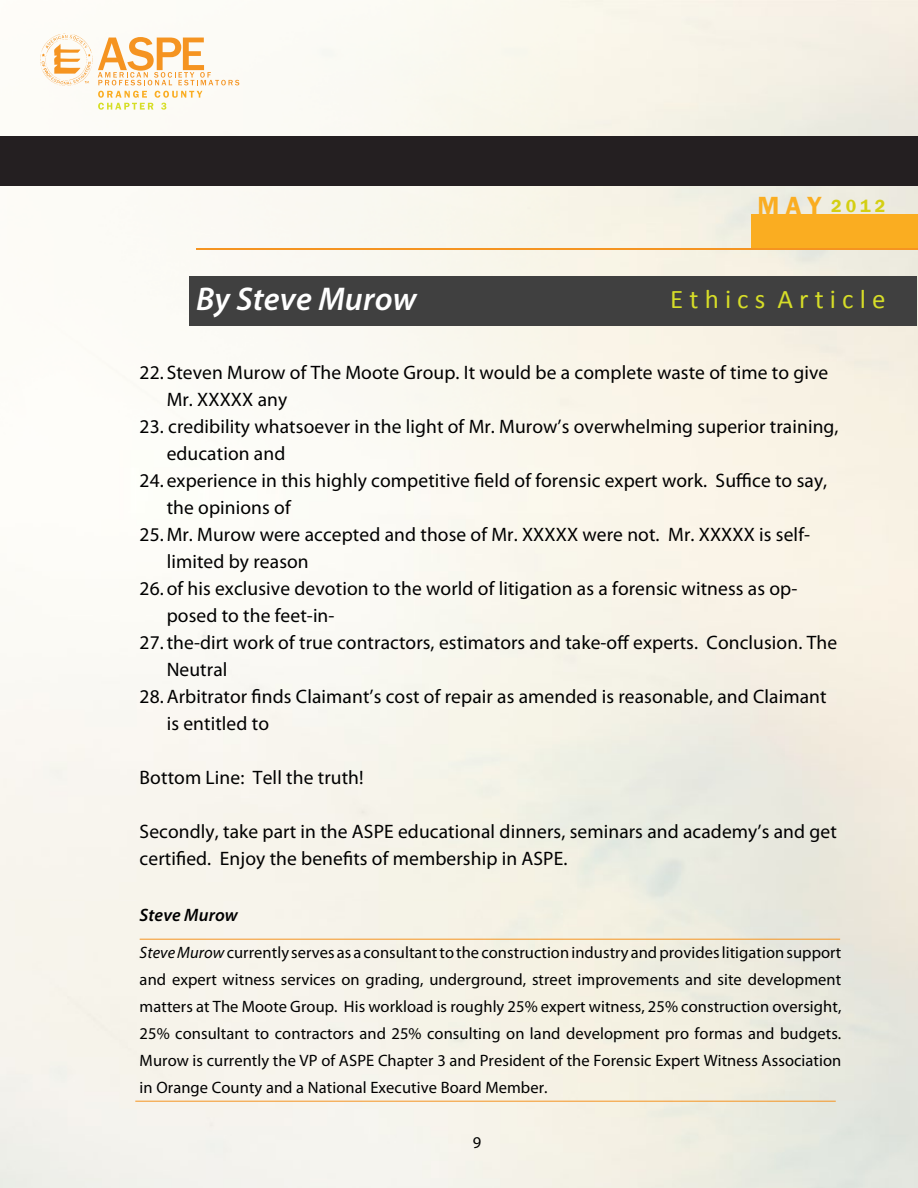
<style>
.page{position:relative;width:918px;height:1188px;background:#fff}
.page>*{position:absolute;margin:0;border:0;box-sizing:border-box;transform-origin:0 0}
.t1{font:italic 600 33px "Myriad Pro";letter-spacing:.005em;color:#fff}
.t2{font:27px "Calibri";color:#d6dd28}
.t3{font:600 25.5px "Franklin Gothic";color:#faad21}
.t4{font:19.5px/27px "Myriad Pro";letter-spacing:.005em;color:#000}
.t5{font:italic 600 18px "Myriad Pro";letter-spacing:.005em;color:#000}
.t6{font:600 18px "Franklin Gothic";color:#d4cf12}
.t7{font:16.5px/27px "Myriad Pro";letter-spacing:.005em;color:#000;text-align:justify}
.s1{font-style:italic}
</style>
<div class="page">
<img style="left:0;top:0;width:918px;height:1188px">
<svg style="left:40px;top:33px;width:199px;height:77px"></svg>
<div style="left:0;top:136px;width:918px;height:50px;background:#241f21"></div>
<div style="left:752px;top:214px;width:166px;height:35px;background:#faad21"></div>
<div style="left:189px;top:276px;width:728px;height:50px;background:#404040"></div>
<hr style="left:196px;top:248px;width:722px;height:2px;background:#f59421">
<hr style="left:140px;top:939px;width:700px;height:1px;background:#f59421">
<hr style="left:135px;top:1101px;width:701px;height:1px;background:#f59421">
<h3 class="t3" style="left:758px;top:190px;width:65px">M A Y</h3>
<p class="t6" style="left:831px;top:195px;width:56px">2012</p>
<h1 class="t1" style="left:196px;top:278px;width:222px">By Steve Murow</h1>
<h2 class="t2" style="left:670px;top:282px;width:217px">E t h i c s A r t i c l e</h2>
<p class="t4" style="left:167px;top:359px;width:663px;text-indent:-27px">22. Steven Murow of The Moote Group. It would be a complete waste of time to give<br>Mr. XXXXX any</p>
<p class="t4" style="left:167px;top:413px;width:673px;text-indent:-27px">23. credibility whatsoever in the light of Mr. Murow’s overwhelming superior training, education and</p>
<p class="t4" style="left:167px;top:467px;width:662px;text-indent:-27px">24. experience in this highly competitive field of forensic expert work. Suffice to say, the opinions of</p>
<p class="t4" style="left:167px;top:521px;width:645px;text-indent:-27px">25. M r. Murow were accepted and those of Mr. XXXXX were not. Mr. XXXXX is self&shy;limited by reason</p>
<p class="t4" style="left:140px;top:575px;width:659px">26. of his exclusive devotion to the world of litigation as a forensic witness as op-</p>
<p class="t4" style="left:167px;top:602px;width:169px">posed to the feet-in-</p>
<p class="t4" style="left:140px;top:629px;width:699px">27.the-dirt work of true contractors, estimators and take-off experts. Conclusion. The</p>
<p class="t4" style="left:167px;top:656px;width:62px">Neutral</p>
<p class="t4" style="left:167px;top:683px;width:661px;text-indent:-27px">28. Arbitrator finds Claimant’s cost of repair as amended is reasonable, and Claimant is entitled to</p>
<p class="t4" style="left:140px;top:764px;width:225px">Bottom Line: Tell the truth!</p>
<p class="t4" style="left:140px;top:818px;width:224px">Secondly, take part in the ASPE</p>
<p class="t4" style="left:140px;top:818px;width:699px;text-indent:258px">educational dinners, seminars and academy’s and get certified. Enjoy the benefits of membership in ASPE</p>
<p class="t4" style="left:563px;top:845px;width:6px">.</p>
<p class="t5" style="left:140px;top:903px;width:100px">Steve Murow</p>
<p class="t7" style="left:140px;top:939px;width:703px"><span class="s1">Steve Murow</span> currently serves as a consultant to the construction industry and provides litigation support and expert witness services on grading, underground, street improvements and site development matters at The Moote Group. His workload is roughly 25% expert witness, 25% construction oversight, 25% consultant to contractors and 25% consulting on land development pro formas and budgets.<br>Murow is currently the VP of ASPE</p>
<p class="t7" style="left:140px;top:1047px;width:703px;text-indent:238px">Chapter 3 and President of the Forensic Expert Witness Association in Orange County and a National Executive Board Member.</p>
<p class="t7" style="left:473px;top:1129px;width:10px">9</p>
</div>
